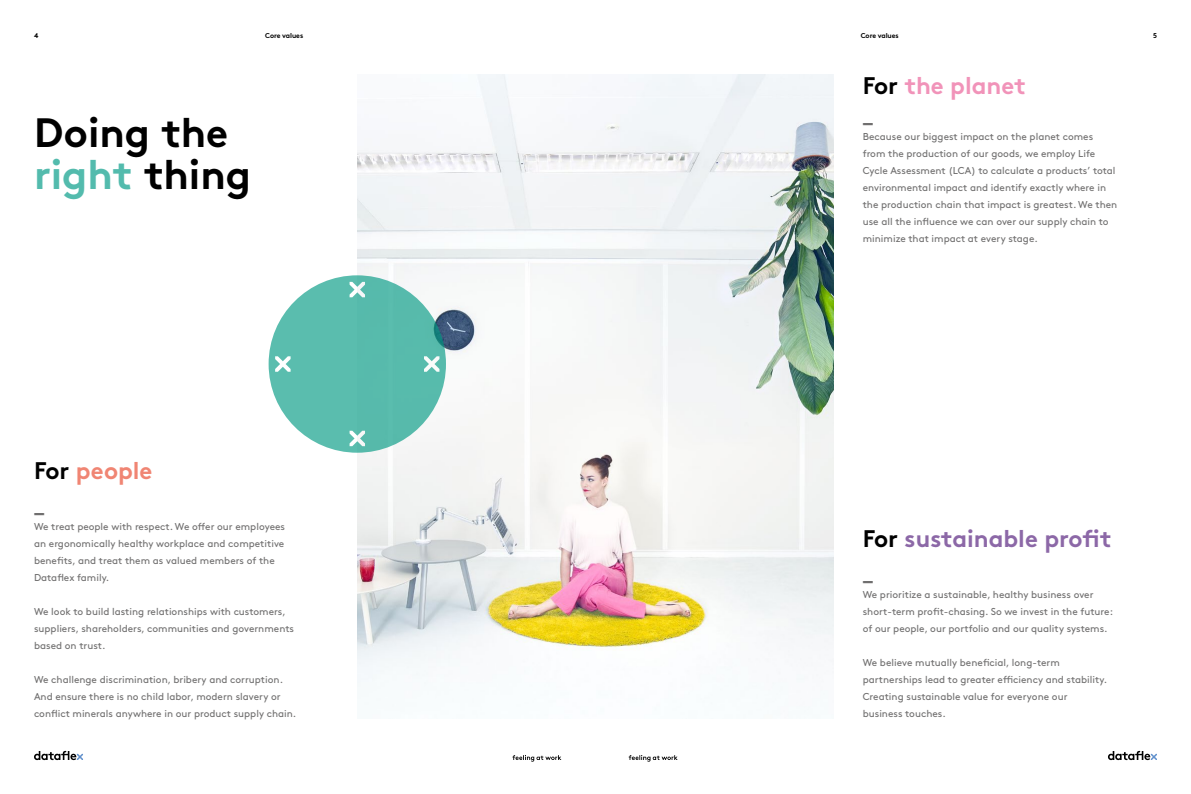
<style>
.page{position:relative;width:1191px;height:794px;background:#fff}
.page>*{position:absolute;margin:0;border:0;box-sizing:border-box;transform-origin:0 0}
.t1{font:700 41px/42.5px "Brown";color:#000}
.t2{font:700 24px "Brown";color:#8c68a7}
.t3{font:700 24px "Brown";color:#f193b9}
.t4{font:700 24px "Brown";color:#f08573}
.t5{font:700 20px "Brown";color:#706f6f}
.t6{font:10px/17px "Brown";color:#706f6f}
.t7{font:700 7px "Brown";letter-spacing:-.01em;color:#000}
.s1{color:#53bbad}
.s2{color:#000}
</style>
<div class="page">
<svg style="left:34px;top:751px;width:49px;height:9px"></svg>
<svg style="left:1108px;top:751px;width:49px;height:9px"></svg>
<svg style="left:512px;top:755px;width:49px;height:6px"></svg>
<svg style="left:628px;top:755px;width:49px;height:6px"></svg>
<img style="left:357px;top:74px;width:476px;height:609px">
<svg style="left:269px;top:275px;width:177px;height:178px"></svg>
<p class="t7" style="left:34px;top:30px;width:6px">4</p>
<p class="t7" style="left:265px;top:30px;width:39px">Core values</p>
<p class="t7" style="left:860px;top:30px;width:39px">Core values</p>
<p class="t7" style="left:1153px;top:30px;width:5px">5</p>
<h1 class="t1" style="left:34px;top:107px;width:218px">Doing the <span class="s1">right</span> thing</h1>
<h2 class="t4" style="left:34px;top:451px;width:120px"><span class="s2">For</span> people</h2>
<h3 class="t5" style="left:34px;top:489px;width:12px">_</h3>
<p class="t6" style="left:34px;top:517px;width:253px">We treat people with respect. We offer our employees an ergonomically healthy workplace and competitive benefits, and treat them as valued members of the Dataflex family.</p>
<p class="t6" style="left:34px;top:602px;width:262px">We look to build lasting relationships with customers, suppliers, shareholders, communities and governments based on trust.</p>
<p class="t6" style="left:34px;top:670px;width:264px">We challenge discrimination, bribery and corruption.<br>And ensure there is no child labor, modern slavery or conflict minerals anywhere in our product supply chain.</p>
<h2 class="t3" style="left:862px;top:66px;width:165px"><span class="s2">For</span> the planet</h2>
<h3 class="t5" style="left:862px;top:100px;width:12px">_</h3>
<p class="t6" style="left:862px;top:128px;width:256px">Because our biggest impact on the planet comes from the production of our goods, we employ Life Cycle Assessment (LCA) to calculate a products’ total environmental impact and identify exactly where in the production chain that impact is greatest. We then use all the influence we can over our supply chain to minimize that impact at every stage.</p>
<h2 class="t2" style="left:862px;top:519px;width:250px"><span class="s2">For</span> sustainable profit</h2>
<h3 class="t5" style="left:862px;top:557px;width:12px">_</h3>
<p class="t6" style="left:862px;top:585px;width:252px">We prioritize a sustainable, healthy business over short-term profit-chasing. So we invest in the future: of our people, our portfolio and our quality systems.</p>
<p class="t6" style="left:862px;top:653px;width:246px">We believe mutually beneficial, long-term partnerships lead to greater efficiency and stability.<br>Creating sustainable value for everyone our business touches.</p>
</div>
